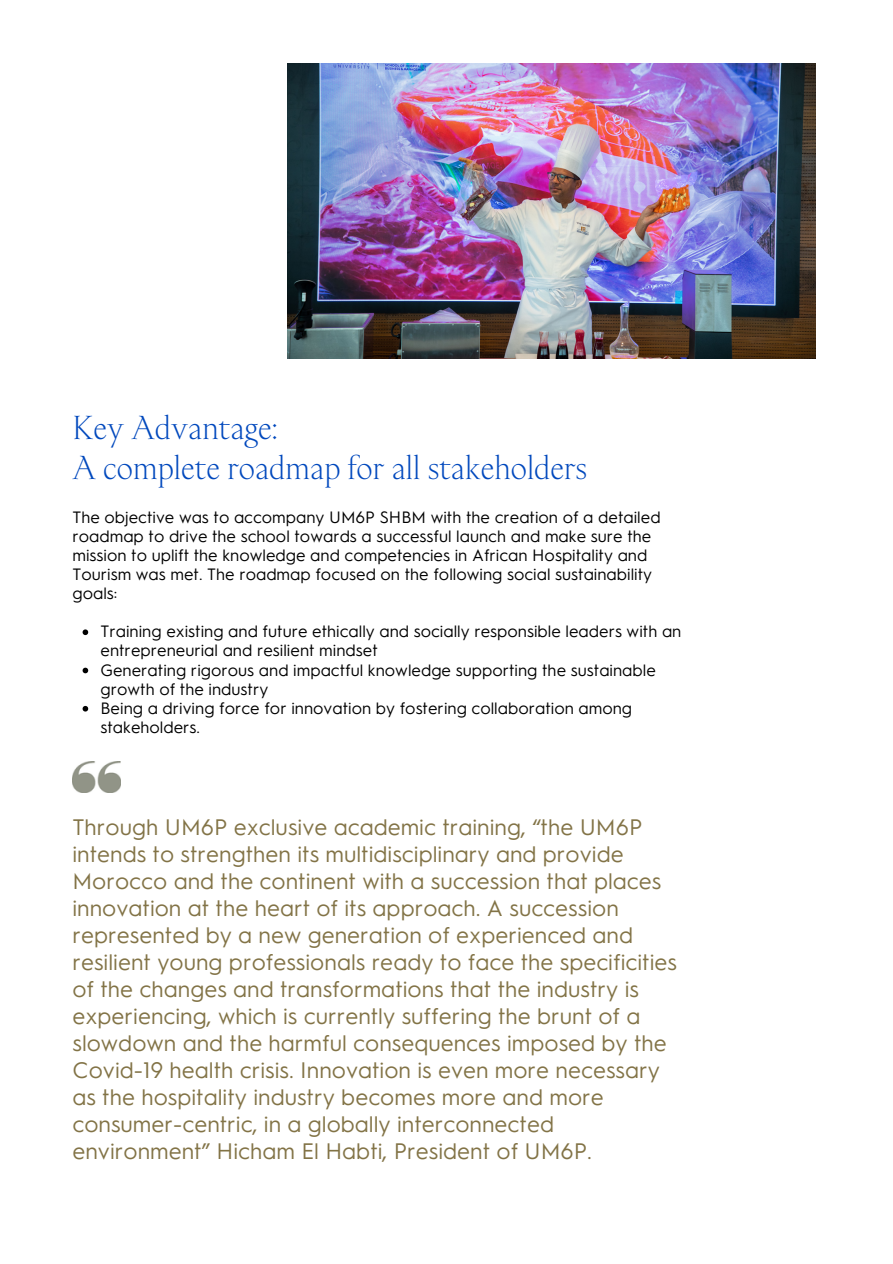
<style>
.page{position:relative;width:893px;height:1264px;background:#fff}
.page>*{position:absolute;margin:0;border:0;box-sizing:border-box;transform-origin:0 0}
.t1{font:33px "Kessler Display";color:#0048bd}
.t2{font:22.5px/27px "Hurme Geometric Sans 1";color:#827346}
.t3{font:16.5px/19px "Hurme Geometric Sans 1";color:#000}
</style>
<div class="page">
<img style="left:287px;top:64px;width:528px;height:294px">
<svg style="left:83px;top:629px;width:5px;height:6px"></svg>
<svg style="left:83px;top:667px;width:5px;height:6px"></svg>
<svg style="left:83px;top:706px;width:5px;height:5px"></svg>
<img style="left:72px;top:761px;width:49px;height:31px">
<p class="t1" style="left:72px;top:406px;width:207px">Key Advantage:</p>
<p class="t1" style="left:72px;top:446px;width:516px">A complete roadmap for all stakeholders</p>
<p class="t3" style="left:72px;top:507px;width:589px">The objective was to accompany UM6P SHBM with the creation of a detailed roadmap to drive the school towards a successful launch and make sure the mission to uplift the knowledge and competencies in African Hospitality and Tourism was met. The roadmap focused on the following social sustainability goals:</p>
<p class="t3" style="left:100px;top:622px;width:582px">Training existing and future ethically and socially responsible leaders with an entrepreneurial and resilient mindset</p>
<p class="t3" style="left:100px;top:660px;width:557px">Generating rigorous and impactful knowledge supporting the sustainable growth of the industry</p>
<p class="t3" style="left:100px;top:698px;width:533px">Being a driving force for innovation by fostering collaboration among stakeholders.</p>
<p class="t2" style="left:72px;top:813px;width:606px">Through UM6P exclusive academic training, “the UM6P intends to strengthen its multidisciplinary and provide Morocco and the continent with a succession that places innovation at the heart of its approach. A succession represented by a new generation of experienced and resilient young professionals ready to face the specificities of the changes and transformations that the industry is experiencing, which is currently suffering the brunt of a slowdown and the harmful consequences imposed by the Covid-19 health crisis. Innovation is even more necessary as the hospitality industry becomes more and more consumer-centric, in a globally interconnected environment” Hicham El Habti, President of UM6P.</p>
</div>
